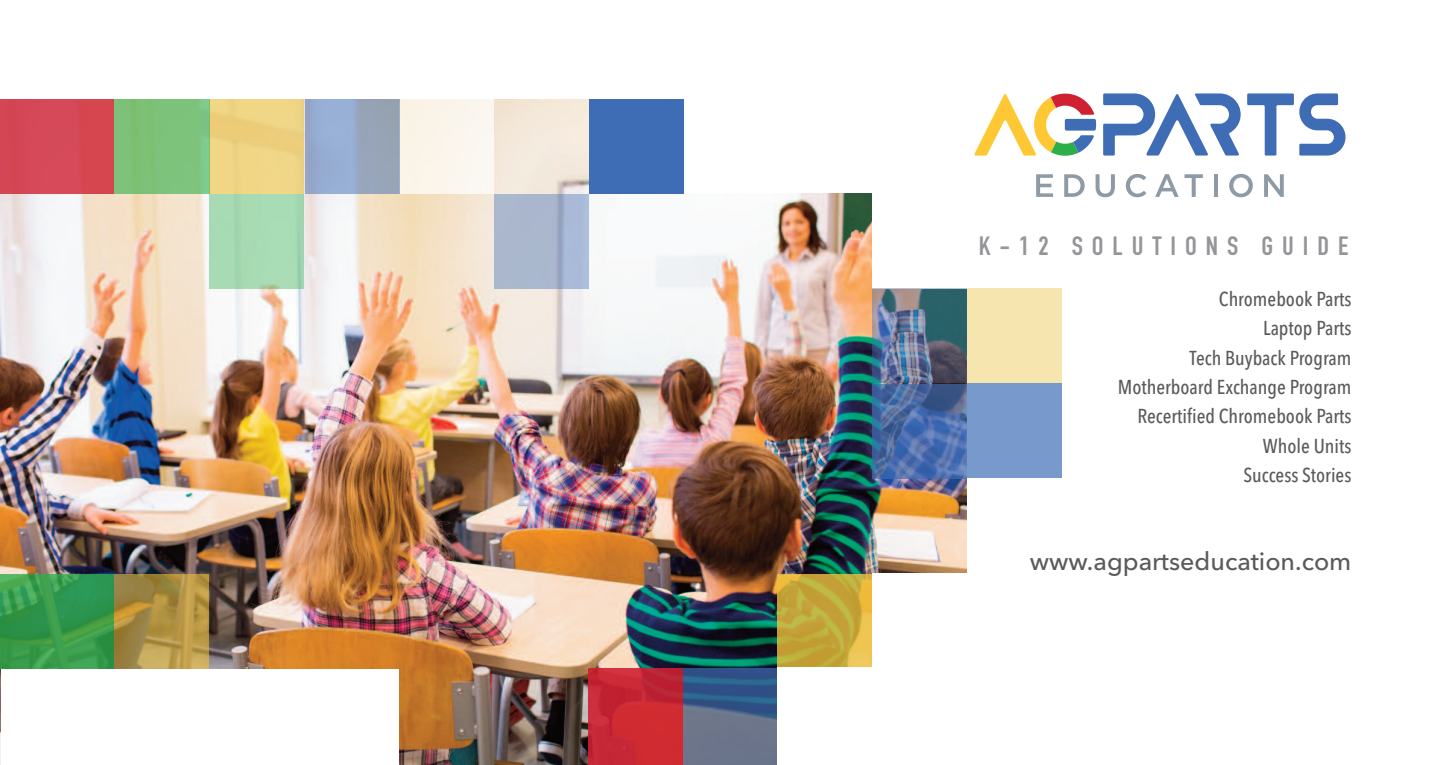
<style>
.page{position:relative;width:1440px;height:765px;background:#fff}
.page>*{position:absolute;margin:0;border:0;box-sizing:border-box;transform-origin:0 0}
.t1{font:700 26.12px "DIN Condensed";letter-spacing:.325em;color:#939598;scale:1.06 1}
.t2{font:500 25px "Avenir Next";color:#5a5a5d}
.t3{font:500 20px/29.4px "Avenir Next Condensed";color:#5a5a5d;text-align:right}
</style>
<div class="page">
<img style="left:1px;top:100px;width:966px;height:665px">
<div style="left:777px;top:574px;width:119px;height:107px;background:#edc03a;opacity:.81"></div>
<div style="left:872px;top:85px;width:190px;height:203px;background:#fff"></div>
<div style="left:872px;top:288px;width:95px;height:95px;background:#3e6db5;opacity:.4"></div>
<div style="left:872px;top:384px;width:95px;height:94px;background:#3e6db5;opacity:.7"></div>
<div style="left:589px;top:99px;width:95px;height:95px;background:#3e6db5"></div>
<div style="left:399px;top:99px;width:95px;height:94px;background:#fbf5ec"></div>
<div style="left:305px;top:99px;width:94px;height:95px;background:#3e6db5;opacity:.5"></div>
<div style="left:683px;top:669px;width:94px;height:96px;background:#3e6db5;opacity:.7"></div>
<div style="left:588px;top:669px;width:95px;height:96px;background:#cf2032;opacity:.9"></div>
<div style="left:114px;top:574px;width:95px;height:95px;background:#edc03a;opacity:.6"></div>
<div style="left:0;top:574px;width:114px;height:95px;background:#2faf4a;opacity:.8"></div>
<div style="left:494px;top:194px;width:95px;height:95px;background:#3e6db5;opacity:.4"></div>
<div style="left:209px;top:194px;width:95px;height:95px;background:#a8dbb3"></div>
<div style="left:872px;top:573px;width:214px;height:192px;background:#fff"></div>
<div style="left:777px;top:668px;width:190px;height:97px;background:#fff"></div>
<div style="left:1px;top:669px;width:397px;height:96px;background:#fff"></div>
<div style="left:967px;top:288px;width:95px;height:95px;background:#f7e5b0"></div>
<div style="left:967px;top:383px;width:95px;height:95px;background:#7899cb"></div>
<div style="left:209px;top:100px;width:95px;height:94px;background:#edc03a;opacity:.6"></div>
<div style="left:114px;top:100px;width:95px;height:94px;background:#2faf4a;opacity:.6"></div>
<div style="left:0;top:100px;width:114px;height:94px;background:#d54756"></div>
<div style="left:684px;top:86px;width:208px;height:107px;background:#fff"></div>
<svg style="left:1036px;top:174px;width:17px;height:23px"></svg>
<svg style="left:1064px;top:174px;width:21px;height:23px"></svg>
<svg style="left:1096px;top:174px;width:19px;height:23px"></svg>
<svg style="left:1126px;top:174px;width:20px;height:23px"></svg>
<svg style="left:1155px;top:174px;width:24px;height:23px"></svg>
<svg style="left:1185px;top:174px;width:18px;height:23px"></svg>
<hr style="left:1214px;top:174px;width:4px;height:23px;background:#8f9aa7">
<svg style="left:1229px;top:174px;width:24px;height:23px"></svg>
<svg style="left:1264px;top:174px;width:20px;height:23px"></svg>
<svg style="left:1103px;top:93px;width:138px;height:63px"></svg>
<svg style="left:974px;top:94px;width:122px;height:62px"></svg>
<svg style="left:1247px;top:93px;width:99px;height:63px"></svg>
<h1 class="t1" style="left:979px;top:228px;width:350px">K-12 SOLUTIONS GUIDE</h1>
<p class="t3" style="left:1118px;top:284px;width:235px">Chromebook Parts<br>Laptop Parts<br>Tech Buyback Program<br>Motherboard Exchange Program<br>Recertified Chromebook Parts<br>Whole Units<br>Success Stories</p>
<p class="t2" style="left:1030px;top:540px;width:323px">www.agpartseducation.com</p>
</div>
